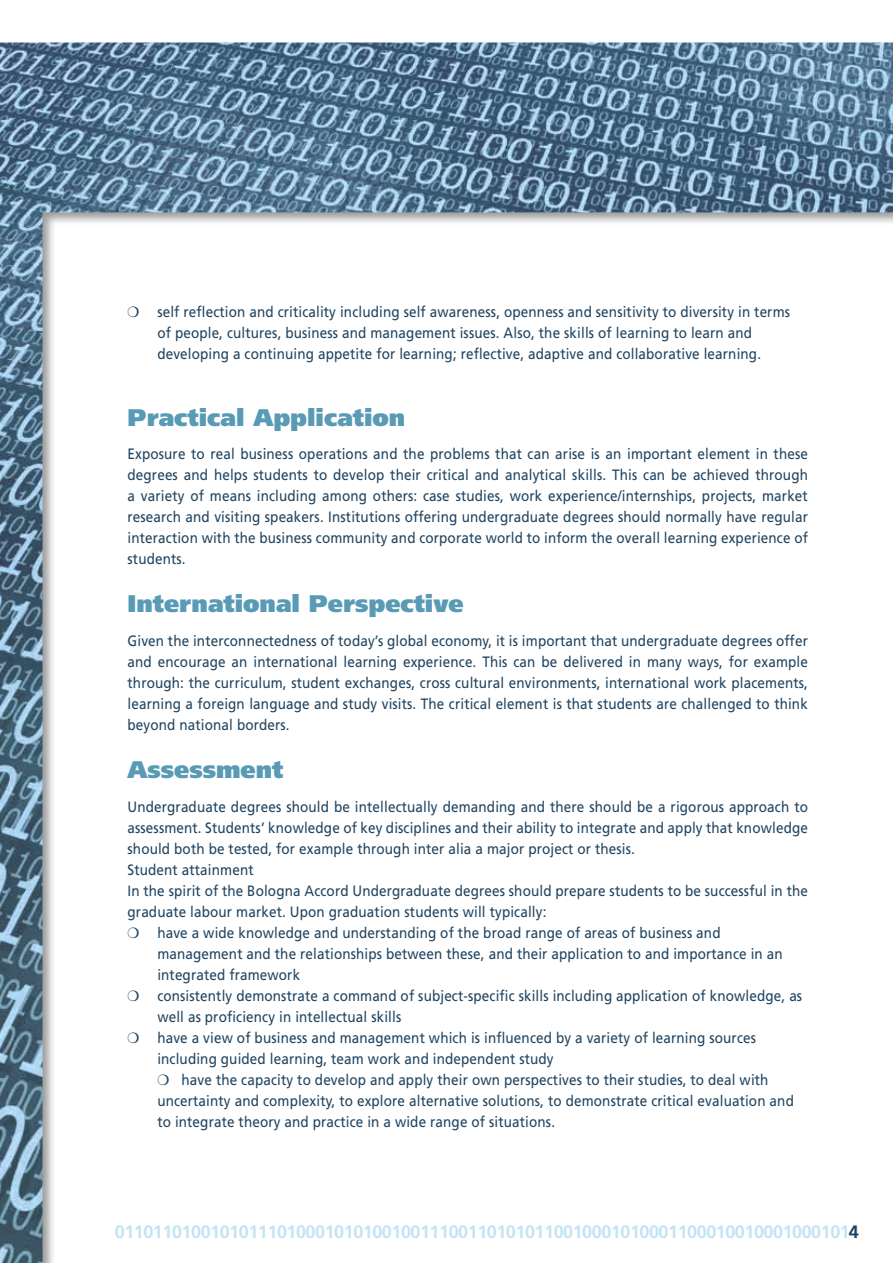
<style>
.page{position:relative;width:893px;height:1263px;background:#fff}
.page>*{position:absolute;margin:0;border:0;box-sizing:border-box;transform-origin:0 0}
.t1{font:900 24px "Frutiger LT Std";color:#599ab5}
.t2{font:700 18px "Frutiger LT Std";letter-spacing:-.025em;color:#c3e4f5}
.t3{font:15px/21px "Frutiger LT Std";letter-spacing:.01em;color:#214561;text-align:justify;scale:.9 1}
.s1{color:#214561}
</style>
<div class="page">
<img style="left:0;top:43px;width:892px;height:1220px">
<p class="t3" style="left:128px;top:301px;width:738px;text-align:center">❍ self reflection and criticality including self awareness, openness and sensitivity to diversity in terms of people, cultures, business and management issues. Also, the skills of learning to learn and developing a continuing appetite for learning; reflective, adaptive and collaborative learning.</p>
<h1 class="t1" style="left:128px;top:402px;width:279px">Practical Application</h1>
<p class="t3" style="left:128px;top:444px;width:757px">Exposure to real business operations and the problems that can arise is an important element in these degrees and helps students to develop their critical and analytical skills. This can be achieved through a variety of means including among others: case studies, work experience/internships, projects, market research and visiting speakers. Institutions offering undergraduate degrees should normally have regular interaction with the business community and corporate world to inform the overall learning experience of students.</p>
<h1 class="t1" style="left:128px;top:589px;width:338px">International Perspective</h1>
<p class="t3" style="left:128px;top:630px;width:757px">Given the interconnectedness of today’s global economy, it is important that undergraduate degrees offer and encourage an international learning experience. This can be delivered in many ways, for example through: the curriculum, student exchanges, cross cultural environments, international work placements, learning a foreign language and study visits. The critical element is that students are challenged to think beyond national borders.</p>
<h1 class="t1" style="left:128px;top:755px;width:157px">Assessment</h1>
<p class="t3" style="left:128px;top:796px;width:757px">Undergraduate degrees should be intellectually demanding and there should be a rigorous approach to</p>
<p class="t3" style="left:128px;top:817px;width:757px">assessment. Students’ knowledge of key disciplines and their ability to integrate and apply that knowledge</p>
<p class="t3" style="left:128px;top:838px;width:565px">should both be tested, for example through inter alia a major project or thesis.</p>
<p class="t3" style="left:128px;top:859px;width:142px">Student attainment</p>
<p class="t3" style="left:128px;top:880px;width:757px">In the spirit of the Bologna Accord Undergraduate degrees should prepare students to be successful in the</p>
<p class="t3" style="left:128px;top:901px;width:467px">graduate labour market. Upon graduation students will typically:</p>
<p class="t3" style="left:128px;top:922px;width:660px">❍ have a wide knowledge and understanding of the broad range of areas of business and</p>
<p class="t3" style="left:157px;top:943px;width:696px">management and the relationships between these, and their application to and importance in an</p>
<p class="t3" style="left:157px;top:964px;width:160px">integrated framework</p>
<p class="t3" style="left:128px;top:985px;width:751px">❍ consistently demonstrate a command of subject-specific skills including application of knowledge, as</p>
<p class="t3" style="left:157px;top:1006px;width:273px">well as proficiency in intellectual skills</p>
<p class="t3" style="left:128px;top:1027px;width:700px">❍ have a view of business and management which is influenced by a variety of learning sources</p>
<p class="t3" style="left:157px;top:1048px;width:442px">including guided learning, team work and independent study</p>
<p class="t3" style="left:157px;top:1069px;width:681px">❍ have the capacity to develop and apply their own perspectives to their studies, to deal with</p>
<p class="t3" style="left:157px;top:1090px;width:709px">uncertainty and complexity, to explore alternative solutions, to demonstrate critical evaluation and</p>
<p class="t3" style="left:157px;top:1111px;width:443px">to integrate theory and practice in a wide range of situations.</p>
<p class="t2" style="left:115px;top:1221px;width:746px">01101101001010111010001010100100111001101010110010001010001100010010001000101<span class="s1">4</span></p>
</div>
